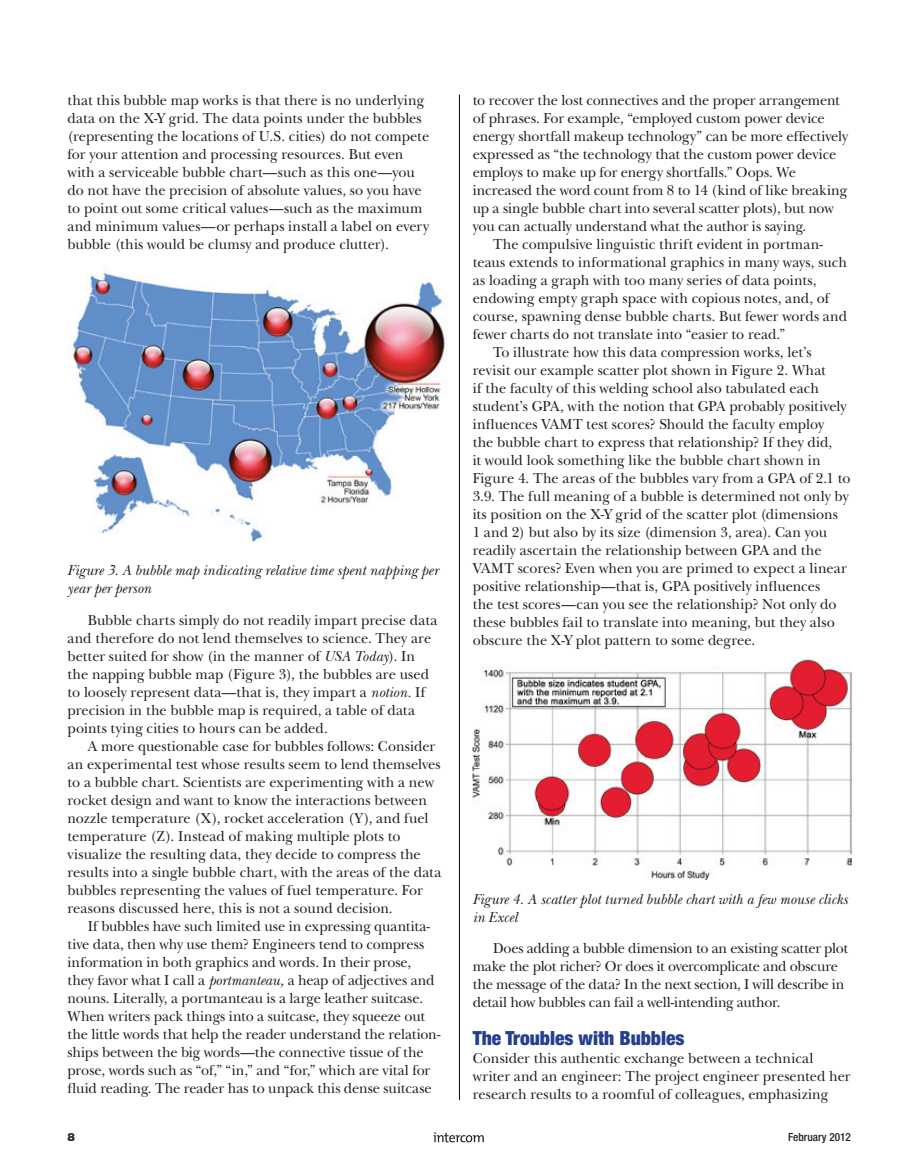
<style>
.page{position:relative;width:905px;height:1175px;background:#fff}
.page>*{position:absolute;margin:0;border:0;box-sizing:border-box;transform-origin:0 0}
.t1{font:900 condensed 19.5px "Helvetica Neue LT Std";color:#253f8e}
.t2{font:15px/18px "New Baskerville Std";letter-spacing:-.005em;color:#231f20;scale:.96 1}
.t3{font:15px/18px "New Baskerville Std";letter-spacing:-.025em;color:#231f20;scale:.96 1}
.t4{font:italic 15px/18px "New Baskerville Std";letter-spacing:.005em;color:#231f20;scale:.96 1}
.t5{font:500 condensed 11.25px "Helvetica Neue LT Std";color:#231f20}
.t6{font:900 11.25px "Helvetica Neue LT Std";color:#231f20}
.s1{font-style:italic}
</style>
<div class="page">
<hr style="left:459px;top:94px;width:1px;height:1006px;background:#040503">
<img style="left:472px;top:659px;width:379px;height:220px">
<img style="left:72px;top:272px;width:373px;height:270px">
<svg style="left:433px;top:1132px;width:51px;height:10px"></svg>
<p class="t2" style="left:68px;top:91px;width:378px">that this bubble map works is that there is no underlying data on the X-Y grid. The data points under the bubbles (representing the locations of U.S. cities) do not compete for your attention and processing resources. But even with a serviceable bubble chart—such as this one—you do not have the precision of absolute values, so you have to point out some critical values—such as the maximum and minimum values—or perhaps install a label on every bubble (this would be clumsy and produce clutter).</p>
<p class="t2" style="left:472px;top:91px;width:384px">to recover the lost connectives and the proper arrangement</p>
<p class="t2" style="left:472px;top:109px;width:368px">of phrases. For example, “employed custom power device</p>
<p class="t2" style="left:472px;top:127px;width:393px">energy shortfall makeup technology” can be more effectively</p>
<p class="t2" style="left:472px;top:145px;width:380px">expressed as “the technology that the custom power device</p>
<p class="t2" style="left:472px;top:163px;width:338px">employs to make up for energy shortfalls.” Oops. We</p>
<p class="t2" style="left:472px;top:181px;width:391px">increased the word count from 8 to 14 (kind of like breaking</p>
<p class="t2" style="left:472px;top:199px;width:378px">up a single bubble chart into several scatter plots), but now</p>
<p class="t2" style="left:472px;top:217px;width:349px">you can actually understand what the author is saying.</p>
<p class="t2" style="left:493px;top:235px;width:345px">The compulsive linguistic thrift evident in portman-</p>
<p class="t2" style="left:472px;top:253px;width:391px">teaus extends to informational graphics in many ways, such</p>
<p class="t2" style="left:472px;top:271px;width:360px">as loading a graph with too many series of data points,</p>
<p class="t2" style="left:472px;top:289px;width:374px">endowing empty graph space with copious notes, and, of</p>
<p class="t2" style="left:472px;top:307px;width:391px">course, spawning dense bubble charts. But fewer words and</p>
<p class="t2" style="left:472px;top:325px;width:327px">fewer charts do not translate into “easier to read.”</p>
<p class="t2" style="left:493px;top:343px;width:333px">To illustrate how this data compression works, let’s</p>
<p class="t2" style="left:472px;top:361px;width:369px">revisit our example scatter plot shown in Figure 2. What</p>
<p class="t2" style="left:472px;top:379px;width:362px">if the faculty of this welding school also tabulated each</p>
<p class="t2" style="left:472px;top:397px;width:391px">student’s GPA, with the notion that GPA probably positively</p>
<p class="t2" style="left:472px;top:415px;width:368px">influences VAMT test scores? Should the faculty employ</p>
<p class="t2" style="left:472px;top:433px;width:376px">the bubble chart to express that relationship? If they did,</p>
<p class="t2" style="left:472px;top:451px;width:364px">it would look something like the bubble chart shown in</p>
<p class="t2" style="left:472px;top:469px;width:395px">Figure 4. The areas of the bubbles vary from a GPA of 2.1 to</p>
<p class="t2" style="left:472px;top:487px;width:393px">3.9. The full meaning of a bubble is determined not only by</p>
<p class="t2" style="left:472px;top:505px;width:382px">its position on the X-Y grid of the scatter plot (dimensions</p>
<p class="t2" style="left:472px;top:523px;width:370px">1 and 2) but also by its size (dimension 3, area). Can you</p>
<p class="t2" style="left:472px;top:541px;width:365px">readily ascertain the relationship between GPA and the</p>
<p class="t2" style="left:472px;top:559px;width:391px">VAMT scores? Even when you are primed to expect a linear</p>
<p class="t2" style="left:472px;top:577px;width:363px">positive relationship—that is, GPA positively influences</p>
<p class="t2" style="left:472px;top:595px;width:380px">the test scores—can you see the relationship? Not only do</p>
<p class="t2" style="left:472px;top:613px;width:378px">these bubbles fail to translate into meaning, but they also</p>
<p class="t2" style="left:472px;top:631px;width:296px">obscure the X-Y plot pattern to some degree.</p>
<p class="t4" style="left:68px;top:561px;width:388px">Figure 3. A bubble map indicating relative time spent napping per year per person</p>
<p class="t2" style="left:68px;top:611px;width:387px;text-indent:20px">Bubble charts simply do not readily impart precise data and therefore do not lend themselves to science. They are better suited for show (in the manner of <span class="s1">USA Today</span>). In the napping bubble map (Figure 3), the bubbles are used to loosely represent data—that is, they impart a <span class="s1">notion.</span> If precision in the bubble map is required, a table of data points tying cities to hours can be added.</p>
<p class="t2" style="left:68px;top:737px;width:391px;text-indent:20px">A more questionable case for bubbles follows: Consider an experimental test whose results seem to lend themselves to a bubble chart. Scientists are experimenting with a new rocket design and want to know the interactions between nozzle temperature (X), rocket acceleration (Y), and fuel temperature (Z). Instead of making multiple plots to visualize the resulting data, they decide to compress the results into a single bubble chart, with the areas of the data bubbles representing the values of fuel temperature. For reasons discussed here, this is not a sound decision.</p>
<p class="t2" style="left:68px;top:917px;width:390px;text-indent:20px">If bubbles have such limited use in expressing quantita&shy;tive data, then why use them? Engineers tend to compress information in both graphics and words. In their prose, they favor what I call a <span class="s1">portmanteau,</span> a heap of adjectives and nouns. Literally, a portmanteau is a large leather suitcase.<br>When writers pack things into a suitcase, they squeeze out the little words that help the reader understand the relation&shy;ships between the big words—the connective tissue of the prose, words such as “of,” “in,” and “for,” which are vital for fluid reading. The reader has to unpack this dense suitcase</p>
<p class="t6" style="left:68px;top:1130px;width:9px">8</p>
<p class="t5" style="left:788px;top:1130px;width:64px">February 2012</p>
<p class="t4" style="left:472px;top:890px;width:392px">Figure 4. A scatter plot turned bubble chart with a few mouse clicks in Excel</p>
<p class="t3" style="left:472px;top:939px;width:393px;text-indent:20px">Does adding a bubble dimension to an existing scatter plot make the plot richer? Or does it overcomplicate and obscure the message of the data? In the next section, I will describe in detail how bubbles can fail a well-intending author.</p>
<h1 class="t1" style="left:472px;top:1026px;width:213px">The Troubles with Bubbles</h1>
<p class="t2" style="left:472px;top:1049px;width:395px">Consider this authentic exchange between a technical writer and an engineer: The project engineer presented her research results to a roomful of colleagues, emphasizing</p>
</div>
